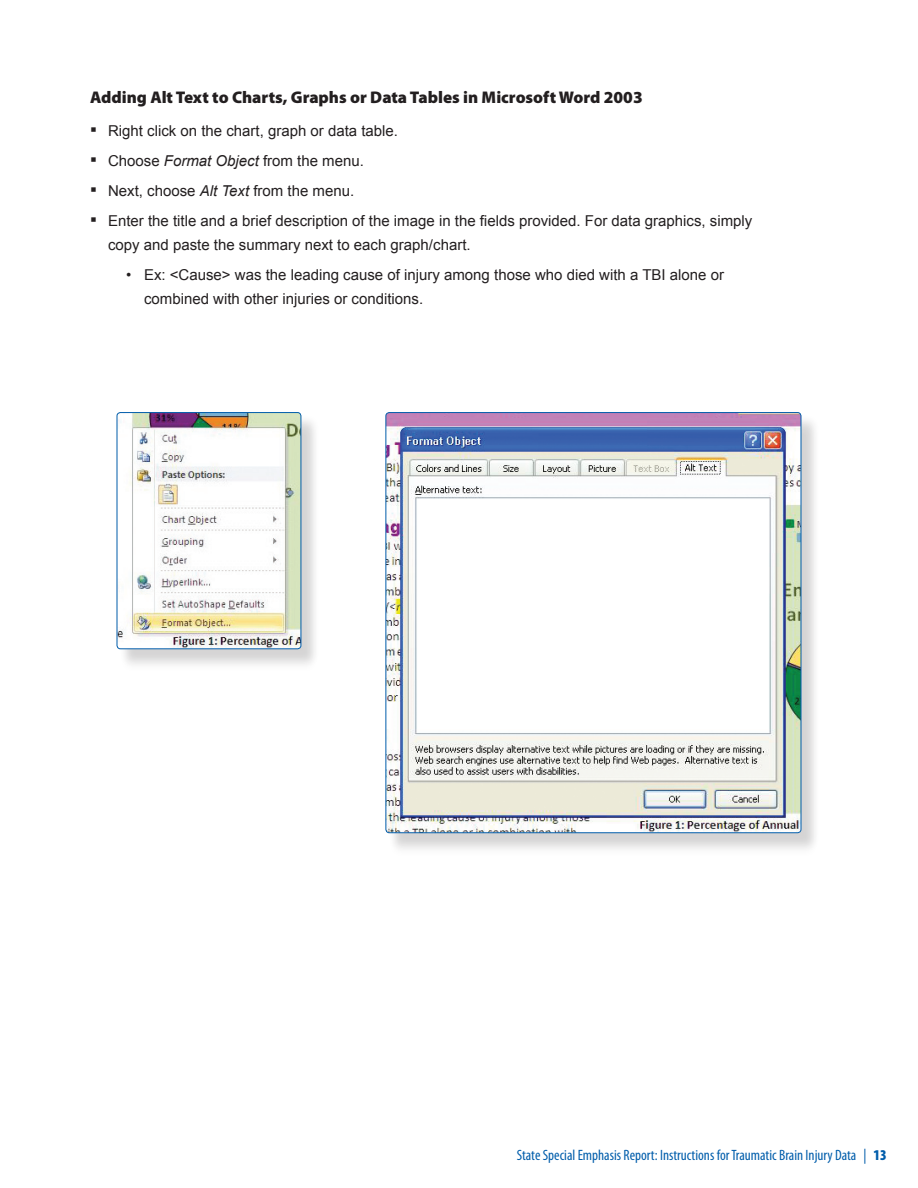
<style>
.page{position:relative;width:918px;height:1188px;background:#fff}
.page>*{position:absolute;margin:0;border:0;box-sizing:border-box;transform-origin:0 0}
.t1{font:900 16.95px "Myriad Pro";color:#231f20}
.t2{font:15px/24px "Arial";color:#231f20}
.t3{font:condensed 15px "Myriad Pro";color:#015dab}
.s1{font-size:19.5px}
.s2{font-style:italic}
.s3{font-weight:900}
</style>
<div class="page">
<div style="left:119px;top:422px;width:200px;height:253px;background:#231f20;opacity:.05"></div>
<img style="left:117px;top:413px;width:184px;height:236px">
<div style="left:117px;top:412px;width:184px;height:237px;border:1px solid #015dab;border-radius:3px"></div>
<div style="left:388px;top:422px;width:431px;height:436px;background:#231f20;opacity:.05"></div>
<img style="left:386px;top:413px;width:415px;height:420px">
<h3 class="t1" style="left:90px;top:87px;width:554px">Adding Alt Text to Charts, Graphs or Data Tables in Microsoft Word 2003</h3>
<p class="t2" style="left:90px;top:119px;width:310px"><span class="s1">▪</span> Right click on the chart, graph or data table.</p>
<p class="t2" style="left:90px;top:149px;width:275px"><span class="s1">▪</span> Choose <span class="s2">Format Object</span> from the menu.</p>
<p class="t2" style="left:90px;top:179px;width:266px"><span class="s1">▪</span> Next, choose <span class="s2">Alt Text</span> from the menu.</p>
<p class="t2" style="left:108px;top:209px;width:646px;text-indent:-18px"><span class="s1">▪</span> Enter the title and a brief description of the image in the fields provided. For data graphics, simply copy and paste the summary next to each graph/chart.</p>
<p class="t2" style="left:144px;top:263px;width:582px;text-indent:-18px">• Ex: &lt;Cause&gt; was the leading cause of injury among those who died with a TBI alone or combined with other injuries or conditions.</p>
<p class="t3" style="left:517px;top:1146px;width:372px">State Special Emphasis Report: Instructions for Traumatic Brain Injury Data | <span class="s3">13</span></p>
</div>
